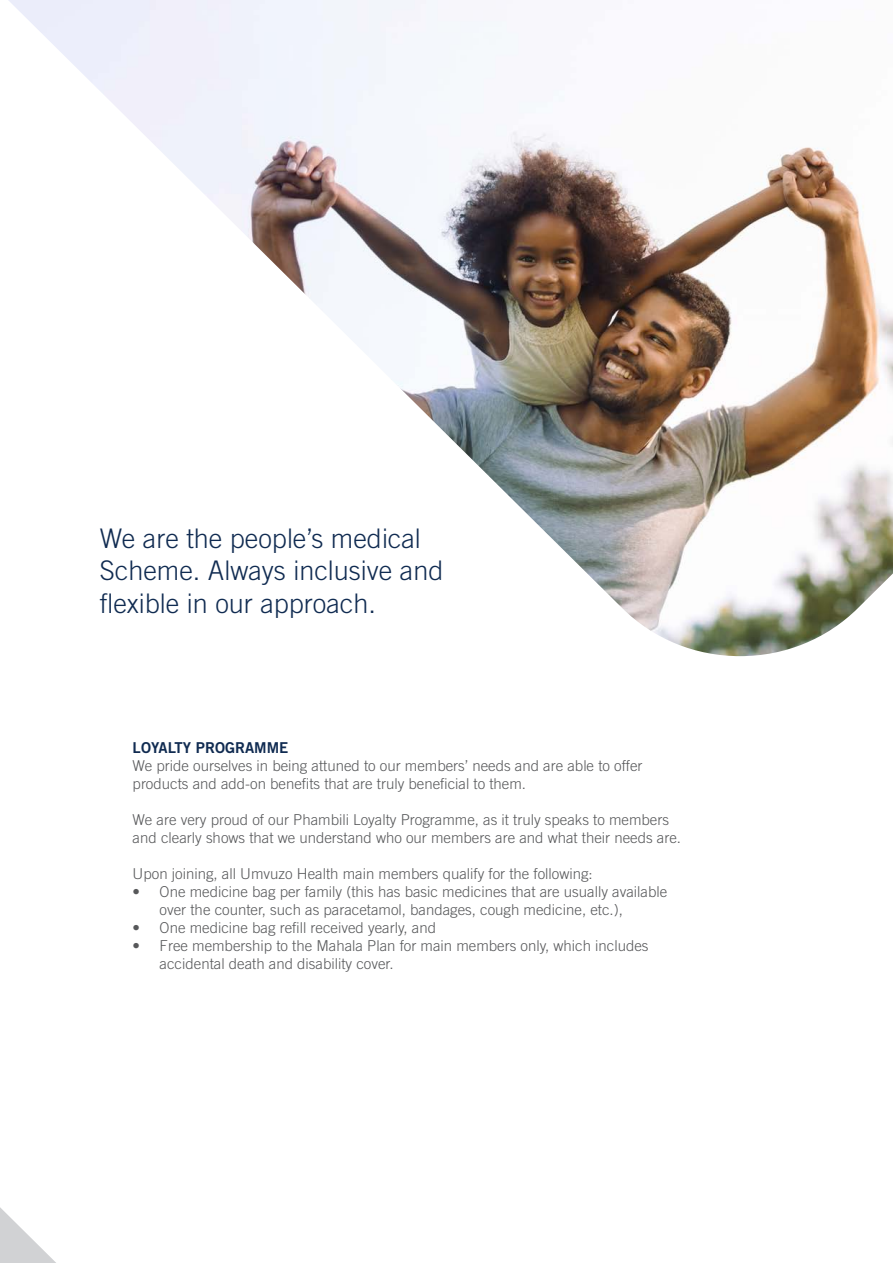
<style>
.page{position:relative;width:893px;height:1263px;background:#fff}
.page>*{position:absolute;margin:0;border:0;box-sizing:border-box;transform-origin:0 0}
.t1{font:300 27px/32.4px "Trade Gothic LT Std";color:#102b51}
.t2{font:300 15px/18px "Trade Gothic LT Std";color:#57585a}
.t3{font:15px "Trade Gothic LT Std Bd 2";color:#102b51}
</style>
<div class="page">
<svg style="left:0;top:1207px;width:56px;height:56px"></svg>
<img style="left:8px;top:0;width:885px;height:656px">
<p class="t1" style="left:100px;top:522px;width:345px">We are the people’s medical<br>Scheme. Always inclusive and flexible in our approach.</p>
<p class="t3" style="left:133px;top:738px;width:157px">LOYALTY PROGRAMME</p>
<p class="t2" style="left:133px;top:756px;width:511px">We pride ourselves in being attuned to our members’ needs and are able to offer products and add-on benefits that are truly beneficial to them.</p>
<p class="t2" style="left:133px;top:810px;width:550px">We are very proud of our Phambili Loyalty Programme, as it truly speaks to members and clearly shows that we understand who our members are and what their needs are.</p>
<p class="t2" style="left:133px;top:864px;width:462px">Upon joining, all Umvuzo Health main members qualify for the following:</p>
<p class="t2" style="left:160px;top:882px;width:509px;text-indent:-27px">• One medicine bag per family (this has basic medicines that are usually available over the counter, such as paracetamol, bandages, cough medicine, etc.),</p>
<p class="t2" style="left:133px;top:918px;width:305px">• One medicine bag refill received yearly, and</p>
<p class="t2" style="left:160px;top:936px;width:490px;text-indent:-27px">• Free membership to the Mahala Plan for main members only, which includes accidental death and disability cover.</p>
</div>
